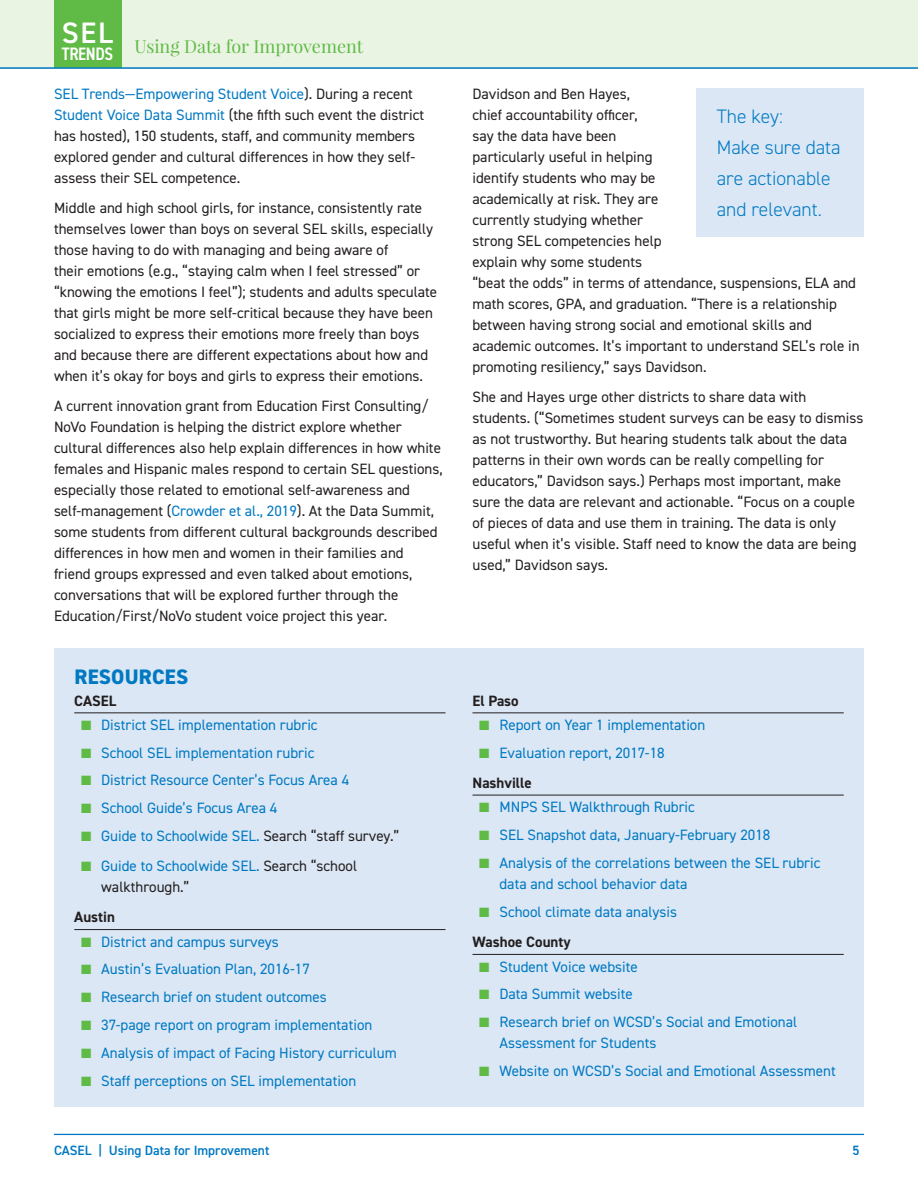
<style>
.page{position:relative;width:918px;height:1188px;background:#fff}
.page>*{position:absolute;margin:0;border:0;box-sizing:border-box;transform-origin:0 0}
.t1{font:600 29.7px "DIN2014";color:#fff}
.t2{font:800 21px "DIN2014";letter-spacing:.01em;color:#0079c2}
.t3{font:300 19.5px/31px "DIN2014";color:#0079c2}
.t4{font:18px "Playfair Display";color:#60bb46}
.t5{font:600 condensed 18px "DIN2014";letter-spacing:-.02em;color:#fff}
.body{font:15px/21px "DIN2014";color:#231f20}
.t6{font:15px/21px "DIN2014";color:#0079c2}
.t7{font:700 15px "DIN2014";color:#231f20}
.t8{font:600 13.5px "DIN2014";color:#0079c2}
.s1{color:#0079c2}
.s2{color:#60bb46}
.s3{color:#231f20}
</style>
<div class="page">
<div style="left:0;top:0;width:918px;height:68px;background:#eaf4e3"></div>
<div style="left:54px;top:0;width:67px;height:68px;background:#60bb46"></div>
<hr style="left:54px;top:1134px;width:810px;height:1px;background:#0079c2">
<hr style="left:0;top:67px;width:918px;height:2px;background:#0079c2">
<div style="left:697px;top:88px;width:167px;height:148px;background:#dbe7f5"></div>
<div style="left:54px;top:648px;width:810px;height:459px;background:#dbe7f5"></div>
<hr style="left:74px;top:712px;width:372px;height:1px;background:#231f20">
<hr style="left:74px;top:929px;width:372px;height:1px;background:#231f20">
<hr style="left:472px;top:712px;width:372px;height:1px;background:#231f20">
<hr style="left:472px;top:795px;width:372px;height:1px;background:#231f20">
<hr style="left:472px;top:954px;width:372px;height:1px;background:#231f20">
<h1 class="t1" style="left:62px;top:14px;width:53px">SEL</h1>
<p class="t5" style="left:62px;top:42px;width:53px">TRENDS</p>
<p class="t4" style="left:135px;top:35px;width:230px">Using Data for Improvement</p>
<p class="body" style="left:54px;top:83px;width:372px"><span class="s1">SEL Trends—Empowering Student Voice</span>). During a recent <span class="s1">Student Voice Data Summit</span> (the fifth such event the district has hosted), 150 students, staff, and community members explored gender and cultural differences in how they self&shy;assess their SEL competence.</p>
<p class="body" style="left:54px;top:197px;width:385px">Middle and high school girls, for instance, consistently rate themselves lower than boys on several SEL skills, especially those having to do with managing and being aware of<br>their emotions (e.g., “staying calm when I feel stressed” or “knowing the emotions I feel”); students and adults speculate that girls might be more self-critical because they have been socialized to express their emotions more freely than boys and because there are different expectations about how and when it’s okay for boys and girls to express their emotions.</p>
<p class="body" style="left:54px;top:395px;width:390px">A current innovation grant from Education First Consulting/ NoVo Foundation is helping the district explore whether cultural differences also help explain differences in how white females and Hispanic males respond to certain SEL questions, especially those related to emotional self-awareness and self-management (<span class="s1">Crowder et al., 2019</span>). At the Data Summit, some students from different cultural backgrounds described differences in how men and women in their families and friend groups expressed and even talked about emotions, conversations that will be explored further through the Education/First/NoVo student voice project this year.</p>
<p class="t2" style="left:74px;top:663px;width:115px">RESOURCES</p>
<p class="t7" style="left:74px;top:691px;width:43px">CASEL</p>
<p class="t6" style="left:81px;top:714px;width:238px"><span class="s2">■</span> District SEL implementation rubric</p>
<p class="t6" style="left:81px;top:742px;width:235px"><span class="s2">■</span> School SEL implementation rubric</p>
<p class="t6" style="left:81px;top:770px;width:270px"><span class="s2">■</span> District Resource Center’s Focus Area 4</p>
<p class="t6" style="left:81px;top:797px;width:198px"><span class="s2">■</span> School Guide’s Focus Area 4</p>
<p class="t6" style="left:81px;top:825px;width:320px"><span class="s2">■</span> Guide to Schoolwide SEL. <span class="s3">Search “staff survey.”</span></p>
<p class="body" style="left:101px;top:854px;width:257px;line-height:21.6px;text-indent:-20px"><span class="s2">■</span> <span class="s1">Guide to Schoolwide SEL.</span> Search “school walkthrough.”</p>
<p class="t7" style="left:74px;top:907px;width:42px">Austin</p>
<p class="t6" style="left:81px;top:931px;width:199px"><span class="s2">■</span> District and campus surveys</p>
<p class="t6" style="left:81px;top:958px;width:230px"><span class="s2">■</span> Austin’s Evaluation Plan, 2016-17</p>
<p class="t6" style="left:81px;top:986px;width:247px"><span class="s2">■</span> Research brief on student outcomes</p>
<p class="t6" style="left:81px;top:1014px;width:293px"><span class="s2">■</span> 37-page report on program implementation</p>
<p class="t6" style="left:81px;top:1042px;width:317px"><span class="s2">■</span> Analysis of impact of Facing History curriculum</p>
<p class="t6" style="left:81px;top:1070px;width:277px"><span class="s2">■</span> Staff perceptions on SEL implementation</p>
<p class="body" style="left:472px;top:83px;width:389px">Davidson and Ben Hayes,<br>chief accountability officer,<br>say the data have been<br>particularly useful in helping<br>identify students who may be<br>academically at risk. They are<br>currently studying whether<br>strong SEL competencies help<br>explain why some students<br>“beat the odds” in terms of attendance, suspensions, ELA and math scores, GPA, and graduation. “There is a relationship between having strong social and emotional skills and academic outcomes. It’s important to understand SEL’s role in promoting resiliency,” says Davidson.</p>
<p class="body" style="left:472px;top:386px;width:392px">She and Hayes urge other districts to share data with students. (“Sometimes student surveys can be easy to dismiss as not trustworthy. But hearing students talk about the data patterns in their own words can be really compelling for educators,” Davidson says.) Perhaps most important, make sure the data are relevant and actionable. “Focus on a couple of pieces of data and use them in training. The data is only useful when it’s visible. Staff need to know the data are being used,” Davidson says.</p>
<p class="t3" style="left:717px;top:101px;width:125px">The key:<br>Make sure data are actionable and relevant.</p>
<p class="t7" style="left:472px;top:691px;width:48px">El Paso</p>
<p class="t6" style="left:479px;top:714px;width:228px"><span class="s2">■</span> Report on Year 1 implementation</p>
<p class="t6" style="left:479px;top:742px;width:187px"><span class="s2">■</span> Evaluation report, 2017-18</p>
<p class="t7" style="left:472px;top:773px;width:61px">Nashville</p>
<p class="t6" style="left:479px;top:796px;width:217px"><span class="s2">■</span> MNPS SEL Walkthrough Rubric</p>
<p class="t6" style="left:479px;top:824px;width:293px"><span class="s2">■</span> SEL Snapshot data, January-February 2018</p>
<p class="t6" style="left:500px;top:852px;width:322px;text-indent:-20px"><span class="s2">■</span> Analysis of the correlations between the SEL rubric data and school behavior data</p>
<p class="t6" style="left:479px;top:901px;width:199px"><span class="s2">■</span> School climate data analysis</p>
<p class="t7" style="left:472px;top:932px;width:100px">Washoe County</p>
<p class="t6" style="left:479px;top:956px;width:160px"><span class="s2">■</span> Student Voice website</p>
<p class="t6" style="left:479px;top:983px;width:155px"><span class="s2">■</span> Data Summit website</p>
<p class="t6" style="left:500px;top:1011px;width:299px;text-indent:-20px"><span class="s2">■</span> Research brief on WCSD’s Social and Emotional<br>Assessment for Students</p>
<p class="t6" style="left:479px;top:1060px;width:358px"><span class="s2">■</span> Website on WCSD’s Social and Emotional Assessment</p>
<p class="t8" style="left:54px;top:1142px;width:217px">CASEL | Using Data for Improvement</p>
<p class="t8" style="left:852px;top:1142px;width:9px">5</p>
</div>
